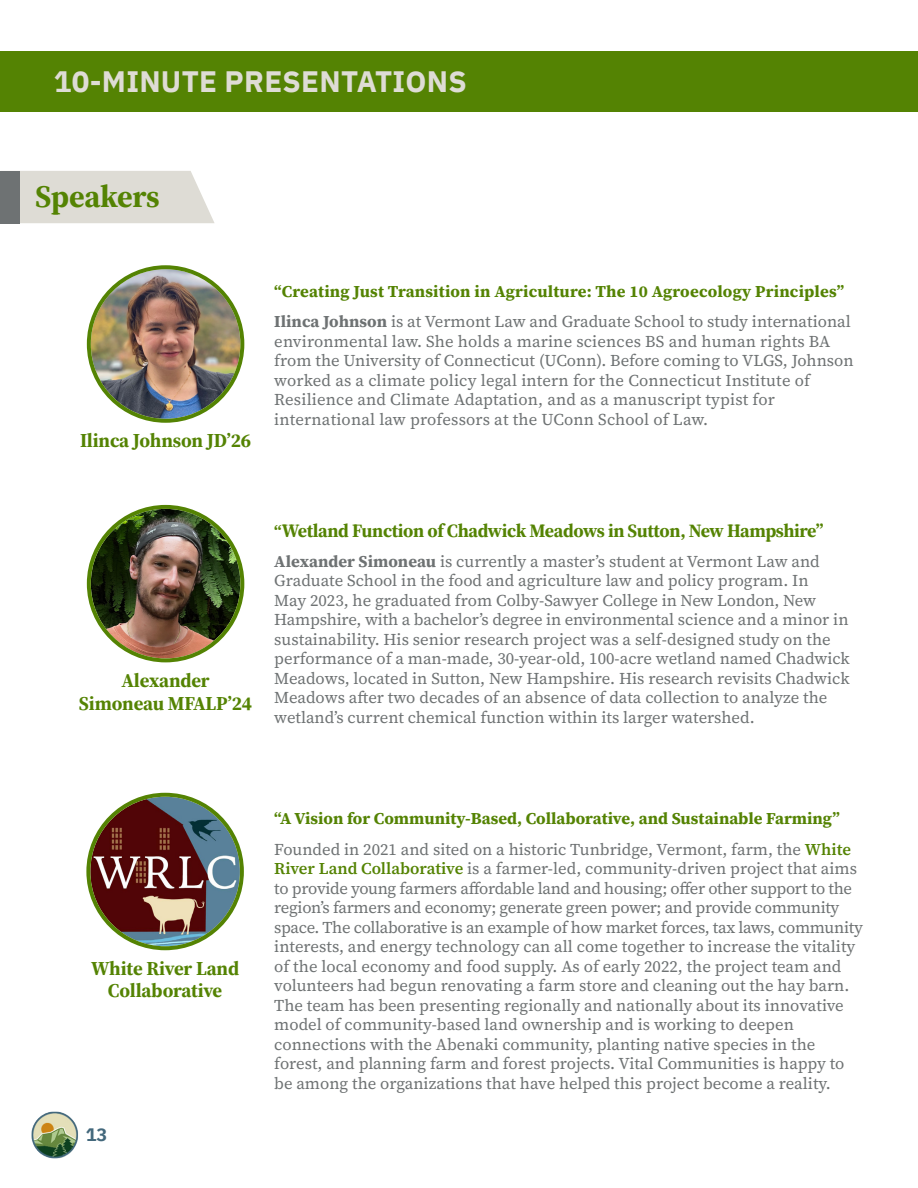
<style>
.page{position:relative;width:918px;height:1188px;background:#fff}
.page>*{position:absolute;margin:0;border:0;box-sizing:border-box;transform-origin:0 0}
.t1{font:700 31.35px "Source Serif 436 pt";letter-spacing:-.01em;color:#548303}
.t2{font:700 29.4px "IBM Plex Sans";letter-spacing:.01em;color:#dedcd5}
.t3{font:700 19.5px/22.5px "Source Serif 436 pt";letter-spacing:-.01em;color:#548303;text-align:center}
.t4{font:700 18.75px "Source Serif 436 pt";letter-spacing:-.02em;color:#548303}
.t5{font:700 18px "IBM Plex Sans";color:#43687c}
.t6{font:16.5px/19.5px "Source Serif 418 pt";color:#6e7273}
.t7{font:700 16.5px "Source Serif 418 pt";color:#548303}
.s1{font-weight:700}
.s2{font-family:"Source Serif 418 pt";font-size:16.5px}
.s3{font-weight:600;color:#548303}
</style>
<div class="page">
<img style="left:90px;top:797px;width:150px;height:149px;border-radius:75px">
<div style="left:86px;top:793px;width:158px;height:157px;border:4px solid #548303;border-radius:50%"></div>
<img style="left:91px;top:509px;width:149px;height:149px;border-radius:75px">
<div style="left:87px;top:505px;width:157px;height:157px;border:4px solid #548303;border-radius:50%"></div>
<img style="left:91px;top:269px;width:149px;height:150px;border-radius:75px">
<div style="left:87px;top:265px;width:157px;height:158px;border:4px solid #548303;border-radius:50%"></div>
<div style="left:20px;top:171px;width:195px;height:52px;background:#dedcd5"></div>
<div style="left:0;top:171px;width:20px;height:52px;background:#6e7273"></div>
<div style="left:0;top:52px;width:918px;height:60px;background:#548303"></div>
<img style="left:31px;top:1111px;width:47px;height:48px">
<h2 class="t2" style="left:54px;top:58px;width:415px">10-MINUTE PRESENTATIONS</h2>
<h1 class="t1" style="left:35px;top:176px;width:126px">Speakers</h1>
<p class="t3" style="left:80px;top:429px;width:173px">Ilinca Johnson JD’26</p>
<p class="t7" style="left:274px;top:280px;width:571px">“Creating Just Transition in Agriculture: The 10 Agroecology Principles”</p>
<p class="t6" style="left:274px;top:312px;width:581px"><span class="s1">Ilinca Johnson</span> is at Vermont Law and Graduate School to study international environmental law. She holds a marine sciences BS and human rights BA from the University of Connecticut (UConn). Before coming to VLGS, Johnson worked as a climate policy legal intern for the Connecticut Institute of Resilience and Climate Adaptation, and as a manuscript typist for international law professors at the UConn School of Law.</p>
<p class="t3" style="left:79px;top:669px;width:175px">Alexander<br>Simoneau MFALP’24</p>
<p class="t4" style="left:274px;top:518px;width:551px"><span class="s2">“</span>Wetland Function of Chadwick Meadows in Sutton, New Hampshire”</p>
<p class="t6" style="left:274px;top:552px;width:577px"><span class="s1">Alexander Simoneau</span> is currently a master’s student at Vermont Law and Graduate School in the food and agriculture law and policy program. In<br>May 2023, he graduated from Colby-Sawyer College in New London, New Hampshire, with a bachelor’s degree in environmental science and a minor in sustainability. His senior research project was a self-designed study on the performance of a man-made, 30-year-old, 100-acre wetland named Chadwick Meadows, located in Sutton, New Hampshire. His research revisits Chadwick Meadows after two decades of an absence of data collection to analyze the wetland’s current chemical function within its larger watershed.</p>
<p class="t3" style="left:91px;top:957px;width:150px">White River Land<br>Collaborative</p>
<p class="t5" style="left:86px;top:1120px;width:23px">13</p>
<p class="t7" style="left:274px;top:808px;width:567px">“A Vision for Community-Based, Collaborative, and Sustainable Farming”</p>
<p class="t6" style="left:274px;top:839px;width:590px">Founded in 2021 and sited on a historic Tunbridge, Vermont, farm, the <span class="s3">White River Land Collaborative</span> is a farmer-led, community-driven project that aims to provide young farmers affordable land and housing; offer other support to the region’s farmers and economy; generate green power; and provide community space. The collaborative is an example of how market forces, tax laws, community interests, and energy technology can all come together to increase the vitality of the local economy and food supply. As of early 2022, the project team and volunteers had begun renovating a farm store and cleaning out the hay barn.<br>The team has been presenting regionally and nationally about its innovative model of community-based land ownership and is working to deepen connections with the Abenaki community, planting native species in the forest, and planning farm and forest projects. Vital Communities is happy to be among the organizations that have helped this project become a reality.</p>
</div>
